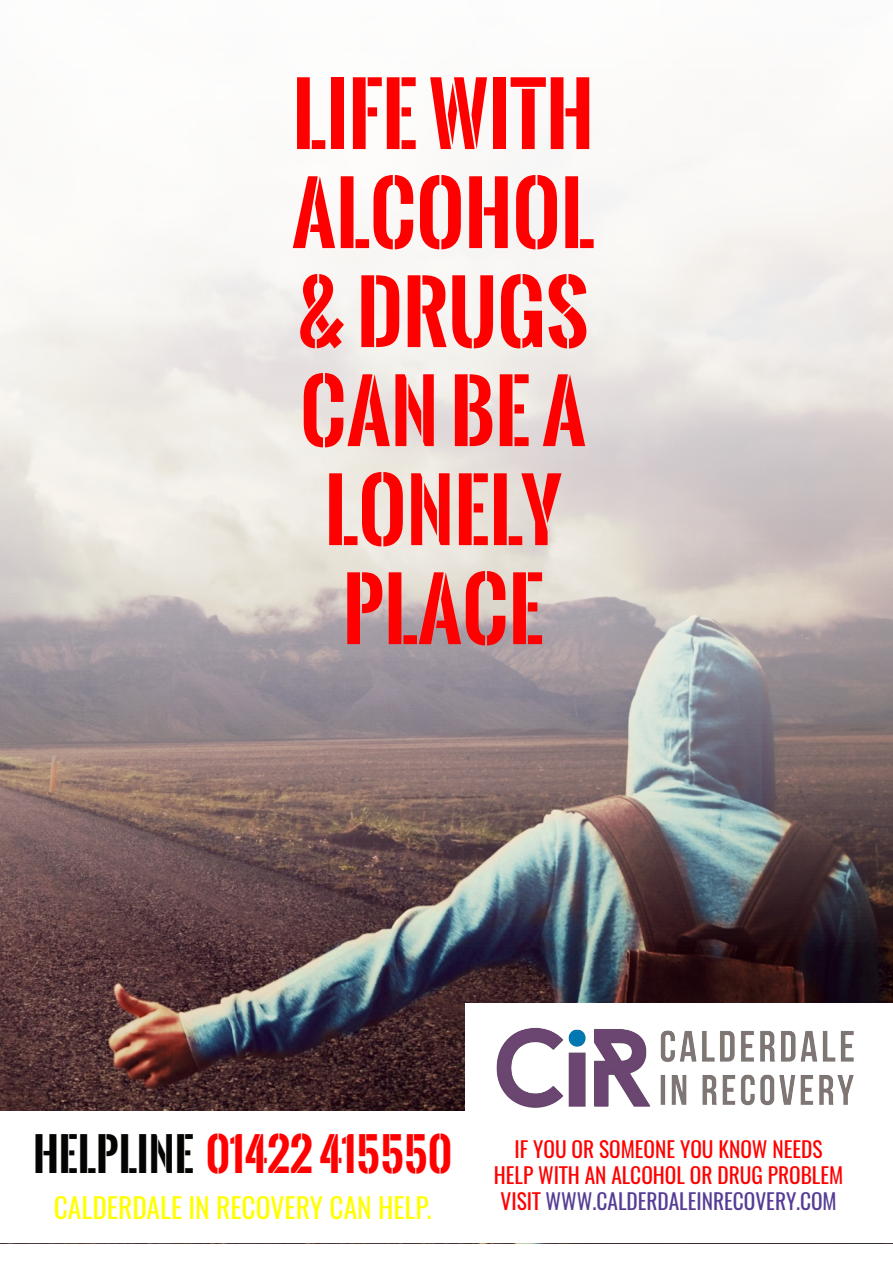
<style>
.page{position:relative;width:893px;height:1263px;background:#fff}
.page>*{position:absolute;margin:0;border:0;box-sizing:border-box;transform-origin:0 0}
.t1{font:700 82.5px/99px "Oswald Stencil";color:#f00;text-align:center}
.t2{font:700 44.7px "Oswald Stencil";color:#f00}
.t3{font:27.45px "Oswald";color:#ff0}
.t4{font:21.45px/25.7px "Oswald";color:#f00;text-align:center}
.s1{color:#040503}
.s2{color:#563c95}
</style>
<div class="page">
<img style="left:0;top:153px;width:893px;height:958px">
<div style="left:465px;top:1003px;width:428px;height:126px;background:#fff"></div>
<img style="left:496px;top:1027px;width:358px;height:81px">
<h1 class="t1" style="left:292px;top:71px;width:304px">LIFE WITH<br>ALCOHOL &amp; DRUGS<br>CAN BE A<br>LONELY<br>PLACE</h1>
<h2 class="t2" style="left:33px;top:1131px;width:421px"><span class="s1">HELPLINE</span> 01422 415550</h2>
<p class="t3" style="left:54px;top:1193px;width:379px">CALDERDALE IN RECOVERY CAN HELP.</p>
<p class="t4" style="left:494px;top:1138px;width:351px">IF YOU OR SOMEONE YOU KNOW NEEDS<br>HELP WITH AN ALCOHOL OR DRUG PROBLEM<br>VISIT <span class="s2">WWW.CALDERDALEINRECOVERY.COM</span></p>
</div>
